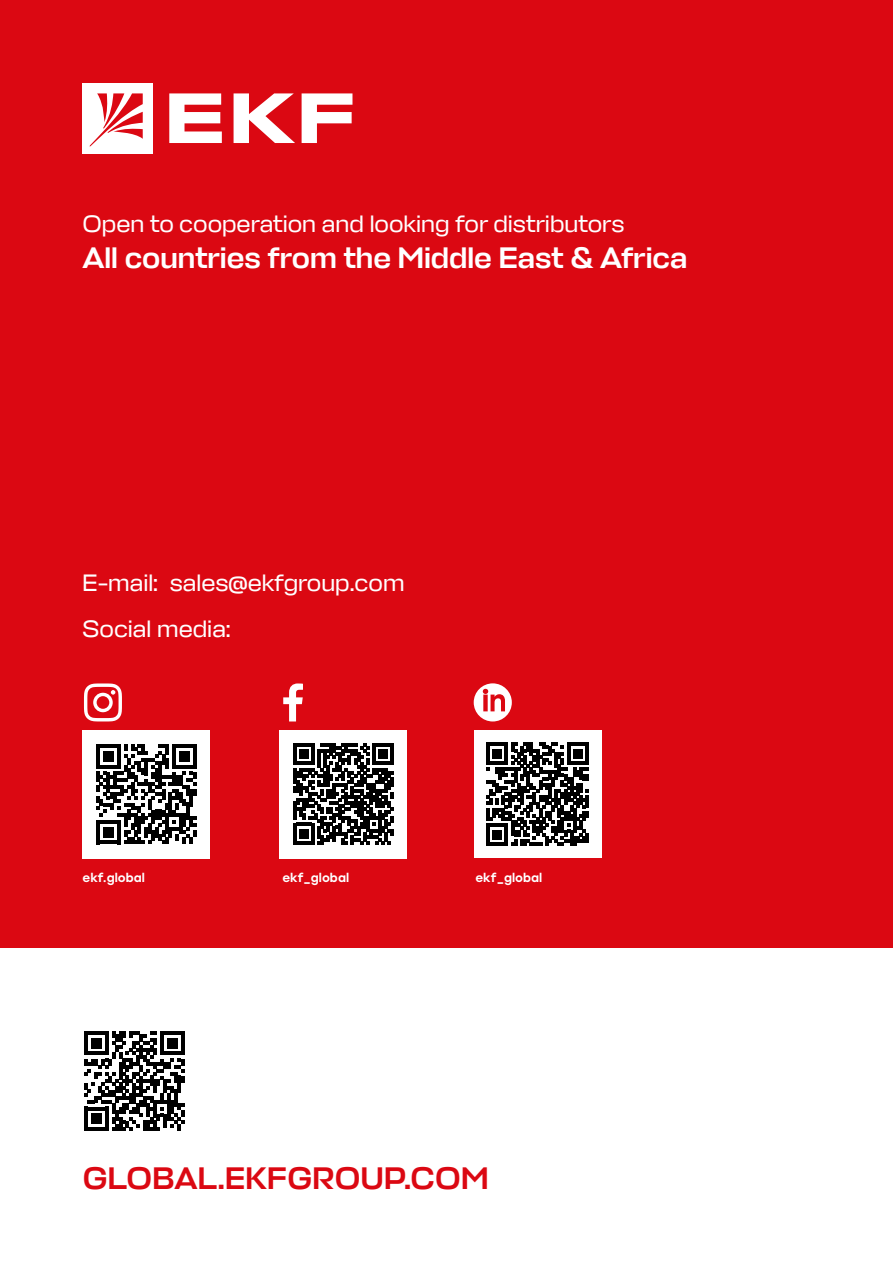
<style>
.page{position:relative;width:893px;height:1263px;background:#fff}
.page>*{position:absolute;margin:0;border:0;box-sizing:border-box;transform-origin:0 0}
.t1{font:500 31.5px "Stapel";letter-spacing:.01em;color:#db0812}
.t2{font:500 30px "Stapel";color:#fff}
.t3{font:24px "Stapel";color:#fff}
.t4{font:500 12px "Stolzl";color:#fff}
</style>
<div class="page">
<div style="left:0;top:0;width:893px;height:947px;background:#db0812"></div>
<svg style="left:84px;top:1031px;width:100px;height:100px"></svg>
<div style="left:83px;top:83px;width:70px;height:71px;background:#fff"></div>
<svg style="left:169px;top:93px;width:53px;height:50px"></svg>
<svg style="left:234px;top:93px;width:61px;height:50px"></svg>
<svg style="left:302px;top:93px;width:50px;height:50px"></svg>
<svg style="left:90px;top:93px;width:53px;height:53px"></svg>
<div style="left:83px;top:730px;width:127px;height:129px;background:#fff"></div>
<svg style="left:96px;top:744px;width:100px;height:100px"></svg>
<svg style="left:84px;top:683px;width:38px;height:38px"></svg>
<div style="left:280px;top:730px;width:127px;height:129px;background:#fff"></div>
<svg style="left:293px;top:744px;width:101px;height:100px"></svg>
<svg style="left:283px;top:683px;width:20px;height:38px"></svg>
<svg style="left:474px;top:683px;width:38px;height:38px"></svg>
<div style="left:474px;top:730px;width:127px;height:128px;background:#fff"></div>
<svg style="left:486px;top:743px;width:103px;height:102px"></svg>
<p class="t3" style="left:83px;top:209px;width:544px">Open to cooperation and looking for distributors</p>
<p class="t2" style="left:83px;top:240px;width:606px">All countries from the Middle East &amp; Africa</p>
<p class="t3" style="left:83px;top:568px;width:323px">E-mail: sales@ekfgroup.com</p>
<p class="t3" style="left:83px;top:615px;width:150px">Social media:</p>
<p class="t4" style="left:83px;top:869px;width:64px">ekf.global</p>
<p class="t4" style="left:282px;top:869px;width:68px">ekf_global</p>
<p class="t4" style="left:475px;top:869px;width:68px">ekf_global</p>
<h1 class="t1" style="left:83px;top:1159px;width:407px">GLOBAL.EKFGROUP.COM</h1>
</div>
